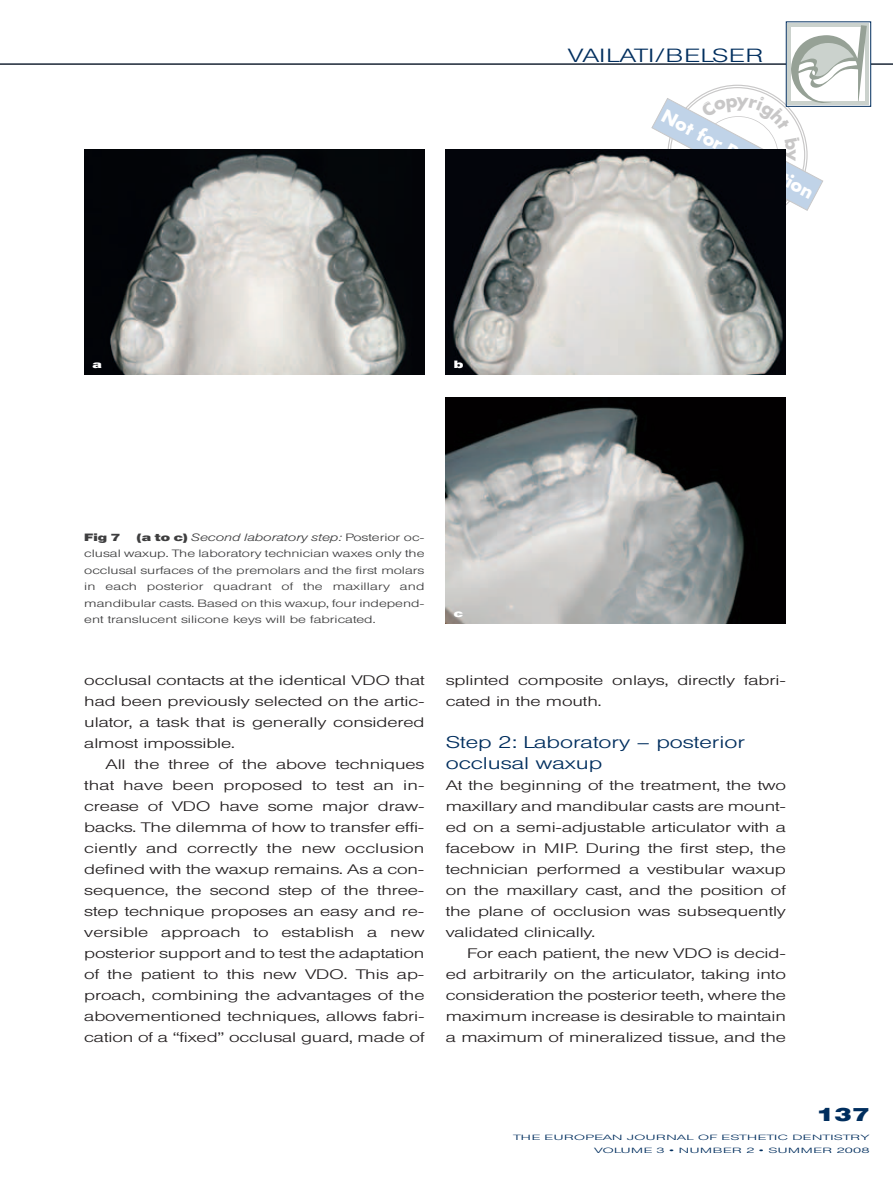
<style>
.page{position:relative;width:893px;height:1191px;background:#fff}
.page>*{position:absolute;margin:0;border:0;box-sizing:border-box;transform-origin:0 0}
.t1{font:700 19.8px "Futura T";color:#fff}
.t2{font:300 18.9px "Helvetica BQ";letter-spacing:.005em;color:#002e5e;scale:1.43 1}
.t3{font:900 18.9px "Helvetica BQ";color:#002e5e;scale:1.43 1}
.t4{font:300 16.8px/21px "Helvetica BQ";color:#002e5e;scale:1.43 1}
.t5{font:300 13.65px/21px "Helvetica BQ";letter-spacing:-.005em;color:#231f20;text-align:justify;scale:1.43 1}
.t6{font:300 10.5px/16.5px "Helvetica BQ";color:#3e3e3f;text-align:justify;scale:1.43 1}
.t7{font:900 10.5px "Helvetica BQ";color:#3e3e3f;scale:1.43 1}
.t8{font:900 10.5px "Helvetica BQ";color:#fff;scale:1.43 1}
.t9{font:300 7.5px/12.8px "Helvetica BQ";letter-spacing:.025em;color:#002e5e;text-align:right;scale:2 1}
.s1{font-weight:900}
.s2{font-style:italic}
</style>
<div class="page">
<hr style="left:0;top:64px;width:893px;height:1px;background:#231f20">
<div style="left:786px;top:22px;width:85px;height:85px;border:1px solid #002e5e"></div>
<div style="left:788px;top:23px;width:81px;height:82px;background:#cbd2cd"></div>
<img style="left:84px;top:149px;width:340px;height:225px">
<img style="left:446px;top:149px;width:340px;height:225px">
<img style="left:446px;top:398px;width:340px;height:225px">
<svg style="left:651px;top:25px;width:216px;height:201px"></svg>
<p class="t8" style="left:92px;top:361px;width:8px">a</p>
<p class="t8" style="left:454px;top:361px;width:8px">b</p>
<h2 class="t2" style="left:568px;top:49px;width:138px">VAILATI/BELSER</h2>
<h1 class="t1" style="left:669px;top:103px;width:171px;rotate:28deg">Not for Publication</h1>
<p class="t7" style="left:84px;top:533px;width:27px">Fig 7</p>
<p class="t6" style="left:84px;top:530px;width:239px;text-indent:52px"><span class="s1">(a to c)</span> <span class="s2">Second laboratory step:</span> Posterior oc&shy;clusal waxup. The laboratory technician waxes only the occlusal surfaces of the premolars and the first molars in each posterior quadrant of the maxillary and mandibular casts. Based on this waxup, four independ&shy;ent translucent silicone keys will be fabricated.</p>
<p class="t5" style="left:84px;top:670px;width:239px">occlusal contacts at the identical VDO that had been previously selected on the artic&shy;ulator, a task that is generally considered almost impossible.</p>
<p class="t5" style="left:84px;top:754px;width:239px;text-indent:21px">All the three of the above techniques that have been proposed to test an in&shy;crease of VDO have some major draw&shy;backs. The dilemma of how to transfer effi&shy;ciently and correctly the new occlusion defined with the waxup remains. As a con&shy;sequence, the second step of the three&shy;step technique proposes an easy and re&shy;versible approach to establish a new posterior support and to test the adaptation of the patient to this new VDO. This ap&shy;proach, combining the advantages of the abovementioned techniques, allows fabri&shy;cation of a “fixed” occlusal guard, made of</p>
<p class="t8" style="left:454px;top:609px;width:8px">c</p>
<p class="t5" style="left:446px;top:670px;width:239px">splinted composite onlays, directly fabri&shy;cated in the mouth.</p>
<p class="t4" style="left:446px;top:733px;width:211px">Step 2: Laboratory – posterior occlusal waxup</p>
<p class="t5" style="left:446px;top:775px;width:239px">At the beginning of the treatment, the two maxillary and mandibular casts are mount&shy;ed on a semi-adjustable articulator with a facebow in MIP. During the first step, the technician performed a vestibular waxup on the maxillary cast, and the position of the plane of occlusion was subsequently validated clinically.</p>
<p class="t5" style="left:446px;top:943px;width:239px;text-indent:21px">For each patient, the new VDO is decid&shy;ed arbitrarily on the articulator, taking into consideration the posterior teeth, where the maximum increase is desirable to maintain a maximum of mineralized tissue, and the</p>
<h2 class="t3" style="left:817px;top:1108px;width:38px">137</h2>
<p class="t9" style="left:513px;top:1132px;width:180px">THE EUROPEAN JOURNAL OF ESTHETIC DENTISTRY<br>VOLUME 3 • NUMBER 2 • SUMMER 2008</p>
</div>
